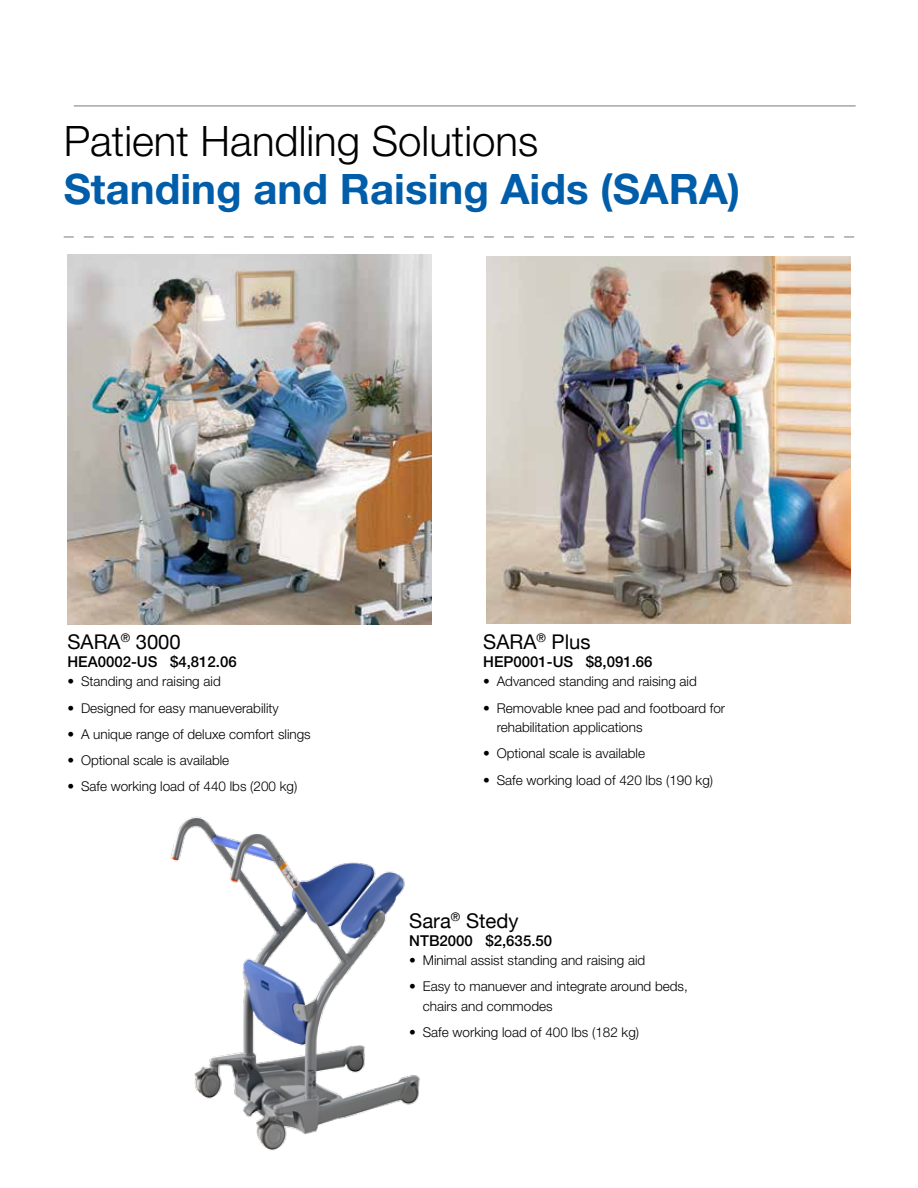
<style>
.page{position:relative;width:918px;height:1188px;background:#fff}
.page>*{position:absolute;margin:0;border:0;box-sizing:border-box;transform-origin:0 0}
.t1{font:700 42px "Helvetica Neue LT Std";color:#005daa}
.t2{font:300 42px "Helvetica Neue LT Std";color:#000}
.t3{font:20.25px "Helvetica Neue";color:#000}
.t4{font:500 15px "Helvetica Neue LT Std";color:#000}
.t5{font:300 13.5px/19.5px "Helvetica Neue LT Std";color:#000}
</style>
<div class="page">
<hr style="left:74px;top:106px;width:782px;height:1px;background:#77787b">
<svg style="left:64px;top:237px;width:790px;height:1px"></svg>
<img style="left:68px;top:254px;width:364px;height:370px">
<img style="left:486px;top:256px;width:364px;height:368px">
<img style="left:170px;top:816px;width:250px;height:335px">
<h1 class="t2" style="left:64px;top:116px;width:476px">Patient Handling Solutions</h1>
<h1 class="t1" style="left:64px;top:163px;width:678px">Standing and Raising Aids (SARA)</h1>
<h2 class="t3" style="left:68px;top:624px;width:115px">SARA<sup>®</sup> 3000</h2>
<p class="t4" style="left:68px;top:653px;width:171px">HEA0002-US $4,812.06</p>
<p class="t5" style="left:68px;top:672px;width:155px">• Standing and raising aid</p>
<p class="t5" style="left:68px;top:698px;width:213px">• Designed for easy manueverability</p>
<p class="t5" style="left:68px;top:724px;width:245px">• A unique range of deluxe comfort slings</p>
<p class="t5" style="left:68px;top:750px;width:163px">• Optional scale is available</p>
<p class="t5" style="left:68px;top:777px;width:231px">• Safe working load of 440 lbs (200 kg)</p>
<h2 class="t3" style="left:483px;top:624px;width:109px">SARA<sup>®</sup> Plus</h2>
<p class="t4" style="left:483px;top:653px;width:171px">HEP0001-US $8,091.66</p>
<p class="t5" style="left:483px;top:672px;width:215px">• Advanced standing and raising aid</p>
<p class="t5" style="left:497px;top:698px;width:230px;text-indent:-14px">• Removable knee pad and footboard for rehabilitation applications</p>
<p class="t5" style="left:483px;top:744px;width:163px">• Optional scale is available</p>
<p class="t5" style="left:483px;top:770px;width:231px">• Safe working load of 420 lbs (190 kg)</p>
<h2 class="t3" style="left:409px;top:903px;width:111px">Sara<sup>®</sup> Stedy</h2>
<p class="t4" style="left:409px;top:931px;width:144px">NTB2000 $2,635.50</p>
<p class="t5" style="left:409px;top:950px;width:237px">• Minimal assist standing and raising aid</p>
<p class="t5" style="left:423px;top:976px;width:267px;text-indent:-14px">• Easy to manuever and integrate around beds, chairs and commodes</p>
<p class="t5" style="left:409px;top:1022px;width:231px">• Safe working load of 400 lbs (182 kg)</p>
</div>
